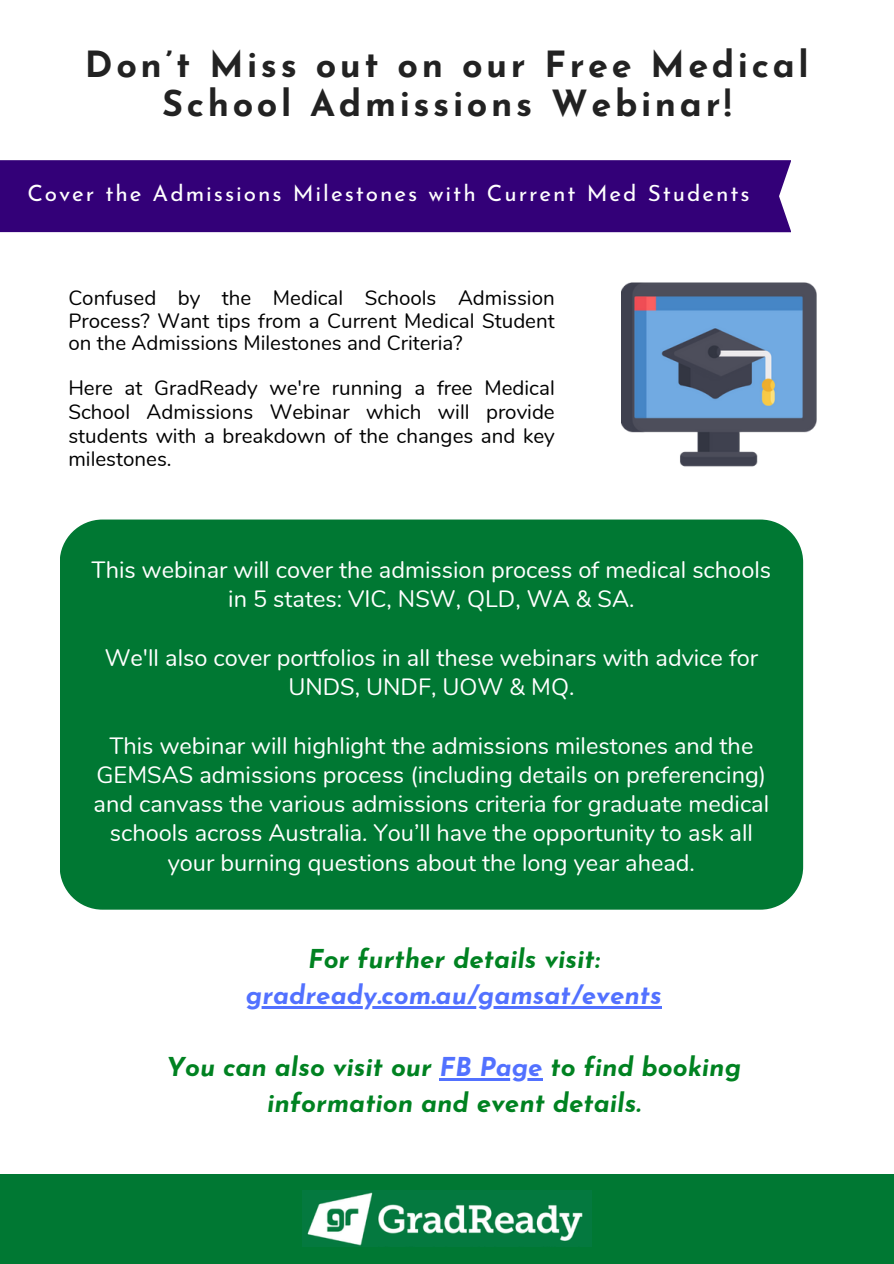
<style>
.page{position:relative;width:894px;height:1264px;background:#fff}
.page>*{position:absolute;margin:0;border:0;box-sizing:border-box;transform-origin:0 0}
.t1{font:700 36px/39.3px "Josefin Sans";letter-spacing:.1em;color:#222;text-align:center}
.t2{font:italic 700 25.95px/36px "Josefin Sans";color:#008221;text-align:center}
.t3{font:italic 700 25.95px "Josefin Sans";color:#5271ff}
.t4{font:23.55px/29.2px "Nunito";color:#fff;text-align:center}
.t5{font:22.5px "Josefin Sans";letter-spacing:.085em;color:#fff}
.t6{font:20.55px/23.7px "Nunito";color:#000;text-align:justify}
.s1{color:#5271ff}
</style>
<div class="page">
<div style="left:60px;top:519px;width:742px;height:390px;background:#007833;border-radius:43px"></div>
<hr style="left:246px;top:1005px;width:415px;height:3px;background:#5271ff">
<hr style="left:439px;top:1077px;width:103px;height:3px;background:#5271ff">
<div style="left:0;top:160px;width:791px;height:72px;background:#330078"></div>
<div style="left:0;top:1174px;width:893px;height:89px;background:#007833"></div>
<img style="left:302px;top:1190px;width:289px;height:56px">
<img style="left:621px;top:282px;width:194px;height:185px">
<p class="t1" style="left:85px;top:48px;width:725px">Don’t Miss out on our Free Medical<br>School Admissions Webinar!</p>
<p class="t5" style="left:27px;top:184px;width:723px">Cover the Admissions Milestones with Current Med Students</p>
<p class="t6" style="left:68px;top:287px;width:487px;line-height:22.5px">Confused by the Medical Schools Admission Process? Want tips from a Current Medical Student on the Admissions Milestones and Criteria?</p>
<p class="t6" style="left:68px;top:377px;width:487px">Here at GradReady we're running a free Medical School Admissions Webinar which will provide students with a breakdown of the changes and key milestones.</p>
<p class="t4" style="left:92px;top:555px;width:680px">This webinar will cover the admission process of medical schools in 5 states: VIC, NSW, QLD, WA &amp; SA.</p>
<p class="t4" style="left:105px;top:643px;width:654px">We'll also cover portfolios in all these webinars with advice for<br>UNDS, UNDF, UOW &amp; MQ.</p>
<p class="t4" style="left:94px;top:731px;width:677px">This webinar will highlight the admissions milestones and the GEMSAS admissions process (including details on preferencing) and canvass the various admissions criteria for graduate medical schools across Australia. You’ll have the opportunity to ask all your burning questions about the long year ahead.</p>
<p class="t2" style="left:308px;top:943px;width:293px">For further details visit:</p>
<p class="t3" style="left:246px;top:984px;width:417px">gradready.com.au/gamsat/events</p>
<p class="t2" style="left:166px;top:1051px;width:576px">You can also visit our <span class="s1">FB Page</span> to find booking information and event details.</p>
</div>
